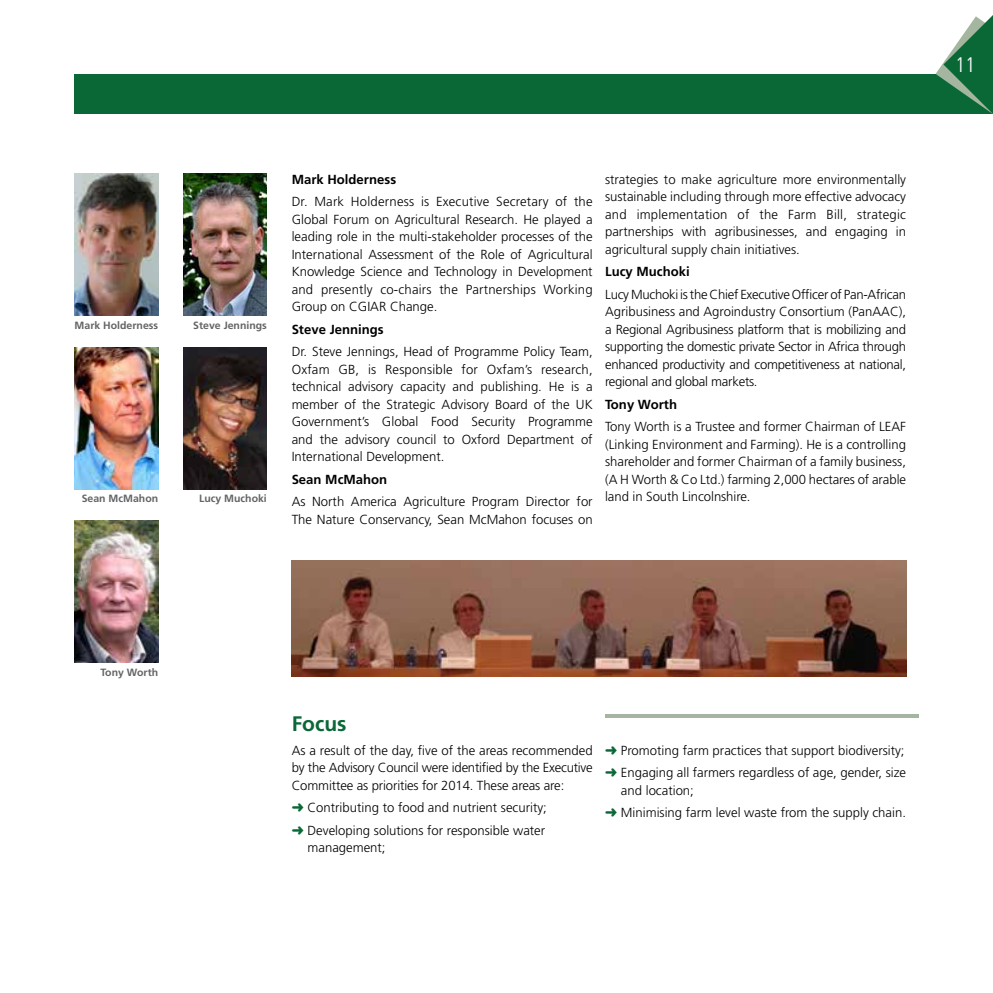
<style>
.page{position:relative;width:993px;height:993px;background:#fff}
.page>*{position:absolute;margin:0;border:0;box-sizing:border-box;transform-origin:0 0}
.t1{font:700 21px "Frutiger";color:#0a6837}
.t2{font:300 condensed 21px "Frutiger";color:#fff}
.t3{font:300 13.12px/17.5px "Frutiger";color:#000;text-align:justify}
.t4{font:700 13.12px "Frutiger";color:#000}
.t5{font:700 10.5px "Frutiger LT Std";color:#636466}
.s1{color:#0a6837}
</style>
<div class="page">
<div style="left:74px;top:74px;width:918px;height:40px;background:#0a6837"></div>
<svg style="left:935px;top:16px;width:57px;height:98px"></svg>
<img style="left:74px;top:174px;width:84px;height:141px">
<img style="left:183px;top:174px;width:84px;height:141px">
<img style="left:74px;top:347px;width:84px;height:142px">
<img style="left:183px;top:347px;width:84px;height:142px">
<img style="left:74px;top:520px;width:84px;height:142px">
<img style="left:291px;top:560px;width:614px;height:116px">
<hr style="left:605px;top:714px;width:313px;height:3px;background:#a4b6a0">
<p class="t5" style="left:75px;top:318px;width:85px">Mark Holderness</p>
<p class="t5" style="left:193px;top:318px;width:75px">Steve Jennings</p>
<p class="t5" style="left:82px;top:492px;width:78px">Sean McMahon</p>
<p class="t5" style="left:199px;top:492px;width:69px">Lucy Muchoki</p>
<p class="t4" style="left:291px;top:171px;width:106px">Mark Holderness</p>
<p class="t3" style="left:291px;top:193px;width:302px">Dr. Mark Holderness is Executive Secretary of the Global Forum on Agricultural Research. He played a leading role in the multi-stakeholder processes of the International Assessment of the Role of Agricultural Knowledge Science and Technology in Development and presently co-chairs the Partnerships Working Group on CGIAR Change.</p>
<p class="t4" style="left:291px;top:321px;width:93px">Steve Jennings</p>
<p class="t3" style="left:291px;top:343px;width:302px">Dr. Steve Jennings, Head of Programme Policy Team, Oxfam GB, is Responsible for Oxfam’s research, technical advisory capacity and publishing. He is a member of the Strategic Advisory Board of the UK Government’s Global Food Security Programme and the advisory council to Oxford Department of International Development.</p>
<p class="t4" style="left:291px;top:471px;width:97px">Sean McMahon</p>
<p class="t3" style="left:291px;top:493px;width:302px">As North America Agriculture Program Director for<br>The Nature Conservancy, Sean McMahon focuses on</p>
<p class="t3" style="left:605px;top:170px;width:302px">strategies to make agriculture more environmentally sustainable including through more effective advocacy and implementation of the Farm Bill, strategic partnerships with agribusinesses, and engaging in agricultural supply chain initiatives.</p>
<p class="t4" style="left:605px;top:264px;width:86px">Lucy Muchoki</p>
<p class="t3" style="left:605px;top:285px;width:302px">Lucy Muchoki is the Chief Executive Officer of Pan-African Agribusiness and Agroindustry Consortium (PanAAC), a Regional Agribusiness platform that is mobilizing and supporting the domestic private Sector in Africa through enhanced productivity and competitiveness at national, regional and global markets.</p>
<p class="t4" style="left:605px;top:396px;width:73px">Tony Worth</p>
<p class="t3" style="left:605px;top:418px;width:302px">Tony Worth is a Trustee and former Chairman of LEAF (Linking Environment and Farming). He is a controlling shareholder and former Chairman of a family business, (A H Worth &amp; Co Ltd.) farming 2,000 hectares of arable land in South Lincolnshire.</p>
<h1 class="t2" style="left:954px;top:53px;width:22px">11</h1>
<p class="t5" style="left:101px;top:665px;width:59px">Tony Worth</p>
<h1 class="t1" style="left:291px;top:710px;width:56px">Focus</h1>
<p class="t3" style="left:291px;top:741px;width:302px">As a result of the day, five of the areas recommended by the Advisory Council were identified by the Executive Committee as priorities for 2014. These areas are:</p>
<p class="t3" style="left:291px;top:796px;width:257px;line-height:22.4px"><span class="s1">➜</span> Contributing to food and nutrient security; <span class="s1">➜</span> Developing solutions for responsible water</p>
<p class="t3" style="left:307px;top:838px;width:80px">management;</p>
<p class="t3" style="left:605px;top:738px;width:302px;line-height:22.4px"><span class="s1">➜</span> Promoting farm practices that support biodiversity; <span class="s1">➜</span> Engaging all farmers regardless of age, gender, size</p>
<p class="t3" style="left:605px;top:778px;width:302px;line-height:22.4px;text-indent:16px">and location;<br><span class="s1">➜</span> Minimising farm level waste from the supply chain.</p>
</div>
